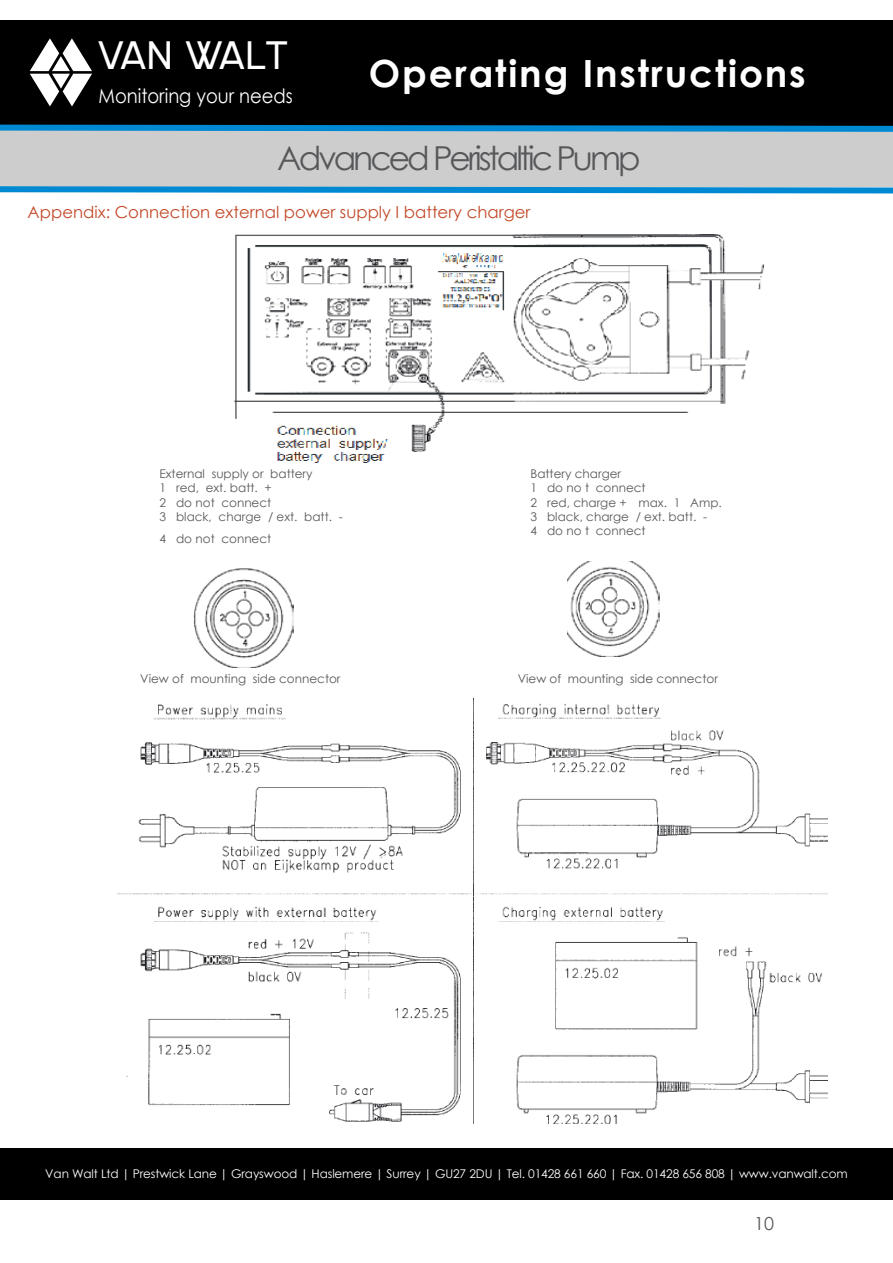
<style>
.page{position:relative;width:893px;height:1263px;background:#fff}
.page>*{position:absolute;margin:0;border:0;box-sizing:border-box;transform-origin:0 0}
.t1{font:41.25px "SF New Republic";color:#fff}
.t2{font:700 37.5px "Century Gothic";letter-spacing:.05em;color:#fff}
.t3{font:33px "Century Gothic";letter-spacing:-.09em;color:#57585a}
.t4{font:19.8px "Century Gothic";color:#fff;scale:.91 1}
.t5{font:18px "Century Gothic";color:#57585a}
.t6{font:16.5px "Century Gothic";color:#c24928}
.t7{font:12px/14.4px "Century Gothic";color:#57585a}
.t8{font:12px "Century Gothic";letter-spacing:-.01em;color:#fff}
</style>
<div class="page">
<div style="left:0;top:21px;width:893px;height:106px;background:#000"></div>
<div style="left:0;top:126px;width:893px;height:61px;background:#cdcdce"></div>
<svg style="left:0;top:186px;width:893px;height:8px;background:#3aa1d9"></svg>
<div style="left:0;top:1148px;width:893px;height:51px;background:#000"></div>
<svg style="left:0;top:124px;width:893px;height:8px;background:#147ab2"></svg>
<svg style="left:30px;top:38px;width:62px;height:68px"></svg>
<img style="left:234px;top:234px;width:530px;height:229px">
<img style="left:567px;top:561px;width:93px;height:95px">
<img style="left:193px;top:568px;width:100px;height:100px">
<img style="left:117px;top:698px;width:711px;height:426px">
<h1 class="t1" style="left:99px;top:33px;width:191px">VAN WALT</h1>
<h3 class="t4" style="left:99px;top:82px;width:215px">Monitoring your needs</h3>
<h2 class="t2" style="left:369px;top:45px;width:438px">Operating Instructions</h2>
<h3 class="t3" style="left:277px;top:135px;width:365px">Advanced Peristaltic Pump</h3>
<h3 class="t6" style="left:28px;top:200px;width:504px">Appendix: Connection external power supply I battery charger</h3>
<p class="t7" style="left:159px;top:466px;width:185px">External supply or battery<br>1 red, ext. batt. +<br>2 do not connect<br>3 black, charge / ext. batt. -</p>
<p class="t7" style="left:159px;top:531px;width:113px">4 do not connect</p>
<p class="t7" style="left:530px;top:466px;width:193px">Battery charger<br>1 do no t connect<br>2 red, charge + max. 1 Amp.<br>3 black, charge / ext. batt. -<br>4 do no t connect</p>
<p class="t7" style="left:140px;top:671px;width:202px">View of mounting side connector</p>
<p class="t7" style="left:518px;top:671px;width:202px">View of mounting side connector</p>
<p class="t8" style="left:45px;top:1166px;width:804px">Van Walt Ltd | Prestwick Lane | Grayswood | Haslemere | Surrey | GU27 2DU | Tel. 01428 661 660 | Fax. 01428 656 808 | www.vanwalt.com</p>
<h3 class="t5" style="left:754px;top:1210px;width:21px">10</h3>
</div>
